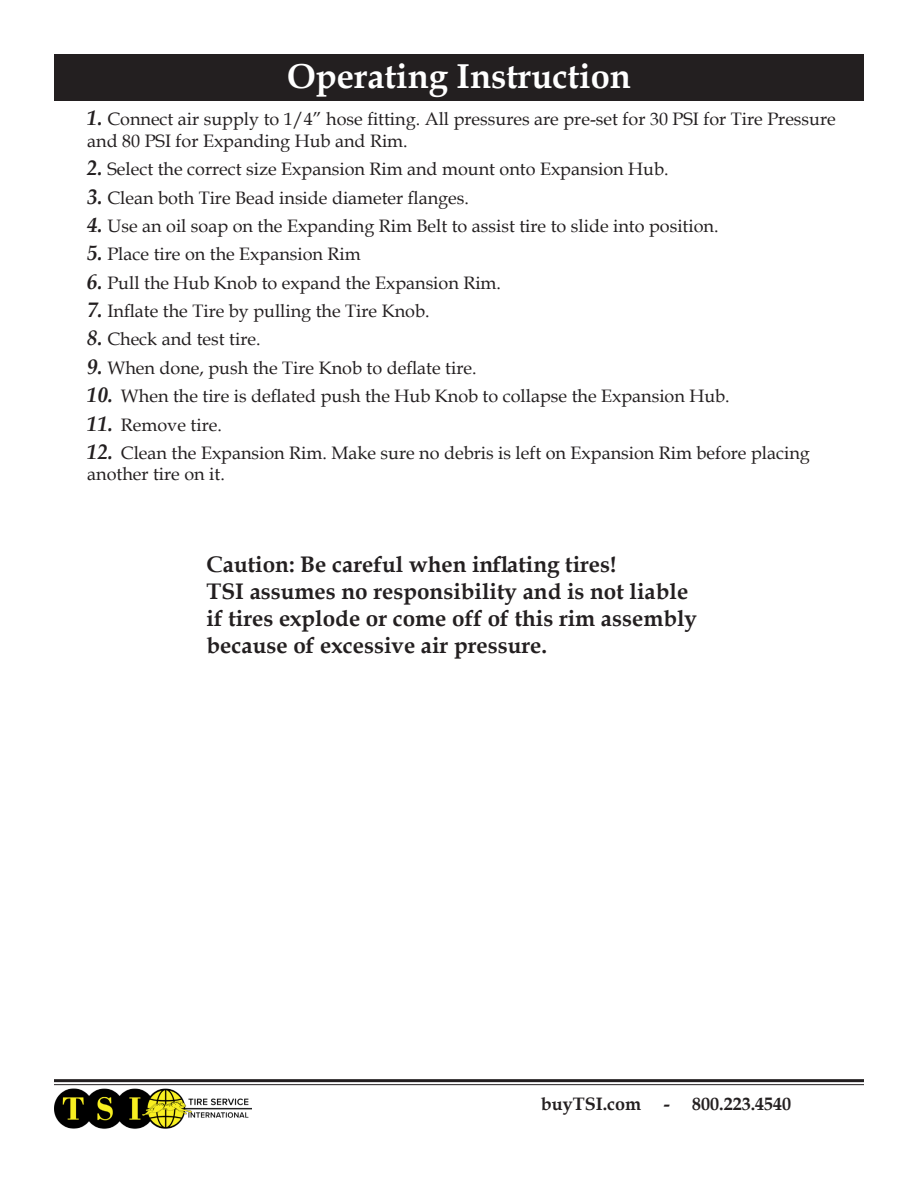
<style>
.page{position:relative;width:918px;height:1188px;background:#fff}
.page>*{position:absolute;margin:0;border:0;box-sizing:border-box;transform-origin:0 0}
.t1{font:700 34.5px "Book Antiqua";color:#fff}
.TSI_Manual_List{font:700 22.5px/27px "Book Antiqua";color:#231f20}
.t2{font:18px/21.6px "Book Antiqua";color:#231f20}
.t3{font:700 18px "Book Antiqua";color:#231f20}
.s1{font-weight:700;font-style:italic;font-size:21px}
</style>
<div class="page">
<hr style="left:54px;top:1079px;width:810px;height:3px;background:#231f20">
<hr style="left:54px;top:1084px;width:810px;height:1px;background:#231f20">
<img style="left:54px;top:1084px;width:198px;height:45px">
<div style="left:54px;top:54px;width:810px;height:46px;background:#231f20"></div>
<p class="t1" style="left:287px;top:53px;width:345px">Operating Instruction</p>
<p class="t2" style="left:87px;top:108px;width:750px"><span class="s1">1.</span> Connect air supply to 1/4” hose fitting. All pressures are pre-set for 30 PSI for Tire Pressure and 80 PSI for Expanding Hub and Rim.</p>
<p class="t2" style="left:87px;top:158px;width:583px"><span class="s1">2.</span> Select the correct size Expansion Rim and mount onto Expansion Hub.</p>
<p class="t2" style="left:87px;top:186px;width:383px"><span class="s1">3.</span> Clean both Tire Bead inside diameter flanges.</p>
<p class="t2" style="left:87px;top:215px;width:633px"><span class="s1">4.</span> Use an oil soap on the Expanding Rim Belt to assist tire to slide into position.</p>
<p class="t2" style="left:87px;top:243px;width:275px"><span class="s1">5.</span> Place tire on the Expansion Rim</p>
<p class="t2" style="left:87px;top:271px;width:415px"><span class="s1">6.</span> Pull the Hub Knob to expand the Expansion Rim.</p>
<p class="t2" style="left:87px;top:300px;width:344px"><span class="s1">7.</span> Inflate the Tire by pulling the Tire Knob.</p>
<p class="t2" style="left:87px;top:328px;width:175px"><span class="s1">8.</span> Check and test tire.</p>
<p class="t2" style="left:87px;top:356px;width:391px"><span class="s1">9.</span> When done, push the Tire Knob to deflate tire.</p>
<p class="t2" style="left:87px;top:385px;width:644px"><span class="s1">10.</span> When the tire is deflated push the Hub Knob to collapse the Expansion Hub.</p>
<p class="t2" style="left:87px;top:413px;width:136px"><span class="s1">11.</span> Remove tire.</p>
<p class="t2" style="left:87px;top:442px;width:724px"><span class="s1">12.</span> Clean the Expansion Rim. Make sure no debris is left on Expansion Rim before placing another tire on it.</p>
<p class="TSI_Manual_List" style="left:207px;top:551px;width:492px">Caution: Be careful when inflating tires!<br>TSI assumes no responsibility and is not liable if tires explode or come off of this rim assembly because of excessive air pressure.</p>
<p class="t3" style="left:541px;top:1092px;width:131px">buyTSI.com -</p>
<p class="t3" style="left:692px;top:1092px;width:100px">800.223.4540</p>
</div>
